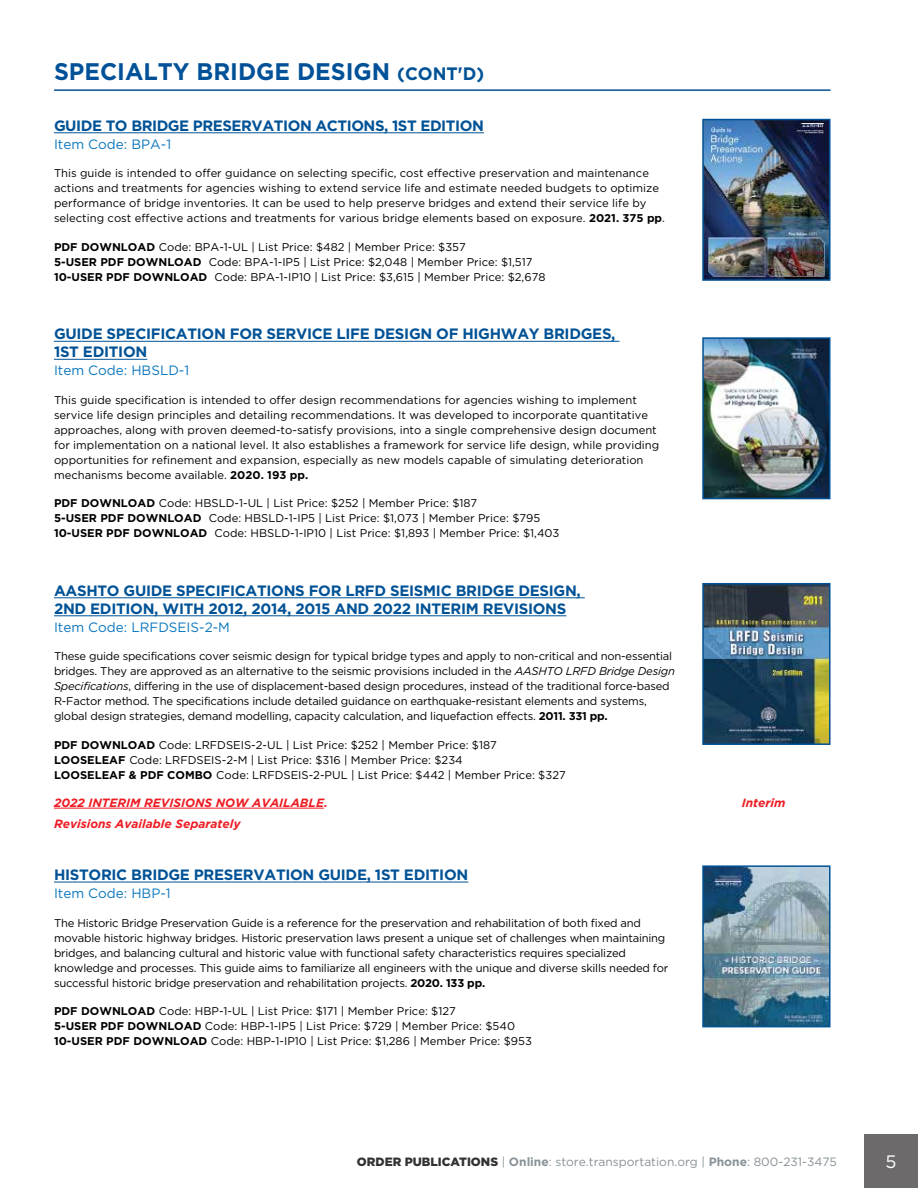
<style>
.page{position:relative;width:918px;height:1188px;background:#fff}
.page>*{position:absolute;margin:0;border:0;box-sizing:border-box;transform-origin:0 0}
.t1{font:700 24px "Gotham";color:#005198}
.t2{font:18px "Gotham";color:#fff}
.t3{font:700 15px/18px "Gotham";letter-spacing:-.02em;color:#005296}
.t4{font:13.5px "Gotham";color:#0b77be}
.t5{font:12px "Gotham";color:#879196}
.t6{font:italic 700 12px "Gotham";color:#ed1d24}
.t7{font:11.25px/15px "Gotham";color:#000}
.t8{font:11.25px/15px "Gotham";letter-spacing:-.02em;color:#000}
.s1{font-size:18px;color:#005296}
.s2{font-weight:700}
.s3{font-style:italic}
.s4{font-weight:900;color:#323232}
</style>
<div class="page">
<div style="left:864px;top:1134px;width:54px;height:54px;background:#6c6a6a"></div>
<hr style="left:54px;top:133px;width:430px;height:1px;background:#005296">
<hr style="left:54px;top:341px;width:565px;height:1px;background:#005296">
<hr style="left:54px;top:359px;width:93px;height:1px;background:#005296">
<hr style="left:54px;top:598px;width:531px;height:1px;background:#005296">
<hr style="left:54px;top:616px;width:512px;height:1px;background:#005296">
<hr style="left:54px;top:808px;width:270px;height:1px;background:#ed1d24">
<hr style="left:54px;top:882px;width:414px;height:1px;background:#005296">
<img style="left:702px;top:118px;width:129px;height:163px">
<img style="left:702px;top:337px;width:129px;height:163px">
<img style="left:702px;top:582px;width:129px;height:163px">
<img style="left:702px;top:865px;width:129px;height:163px">
<hr style="left:54px;top:89px;width:777px;height:2px;background:#005296">
<h1 class="t1" style="left:54px;top:58px;width:432px">SPECIALTY BRIDGE DESIGN <span class="s1">(CONT'D)</span></h1>
<h3 class="t3" style="left:54px;top:116px;width:431px">GUIDE TO BRIDGE PRESERVATION ACTIONS, 1ST EDITION</h3>
<p class="t4" style="left:54px;top:137px;width:119px">Item Code: BPA-1</p>
<p class="t7" style="left:54px;top:166px;width:612px">This guide is intended to offer guidance on selecting specific, cost effective preservation and maintenance actions and treatments for agencies wishing to extend service life and estimate needed budgets to optimize performance of bridge inventories. It can be used to help preserve bridges and extend their service life by selecting cost effective actions and treatments for various bridge elements based on exposure. <span class="s2">2021. 375 pp</span>.</p>
<p class="t7" style="left:54px;top:239px;width:493px"><span class="s2">PDF DOWNLOAD</span> Code: BPA-1-UL | List Price: $482 | Member Price: $357<br><span class="s2">5-USER PDF DOWNLOAD</span> Code: BPA-1-IP5 | List Price: $2,048 | Member Price: $1,517<br><span class="s2">10-USER PDF DOWNLOAD</span> Code: BPA-1-IP10 | List Price: $3,615 | Member Price: $2,678</p>
<h3 class="t3" style="left:54px;top:325px;width:563px">GUIDE SPECIFICATION FOR SERVICE LIFE DESIGN OF HIGHWAY BRIDGES,<br>1ST EDITION</h3>
<p class="t4" style="left:54px;top:363px;width:137px">Item Code: HBSLD-1</p>
<p class="t7" style="left:54px;top:392px;width:607px">This guide specification is intended to offer design recommendations for agencies wishing to implement service life design principles and detailing recommendations. It was developed to incorporate quantitative approaches, along with proven deemed-to-satisfy provisions, into a single comprehensive design document for implementation on a national level. It also establishes a framework for service life design, while providing opportunities for refinement and expansion, especially as new models capable of simulating deterioration mechanisms become available. <span class="s2">2020. 193 pp.</span></p>
<p class="t7" style="left:54px;top:496px;width:507px"><span class="s2">PDF DOWNLOAD</span> Code: HBSLD-1-UL | List Price: $252 | Member Price: $187<br><span class="s2">5-USER PDF DOWNLOAD</span> Code: HBSLD-1-IP5 | List Price: $1,073 | Member Price: $795<br><span class="s2">10-USER PDF DOWNLOAD</span> Code: HBSLD-1-IP10 | List Price: $1,893 | Member Price: $1,403</p>
<h3 class="t3" style="left:54px;top:581px;width:528px">AASHTO GUIDE SPECIFICATIONS FOR LRFD SEISMIC BRIDGE DESIGN,<br>2ND EDITION, WITH 2012, 2014, 2015 AND 2022 INTERIM REVISIONS</h3>
<p class="t4" style="left:54px;top:620px;width:177px">Item Code: LRFDSEIS-2-M</p>
<p class="t8" style="left:54px;top:649px;width:622px">These guide specifications cover seismic design for typical bridge types and apply to non-critical and non-essential bridges. They are approved as an alternative to the seismic provisions included in the <span class="s3">AASHTO LRFD Bridge Design Specifications</span>, differing in the use of displacement-based design procedures, instead of the traditional force-based R-Factor method. The specifications include detailed guidance on earthquake-resistant elements and systems, global design strategies, demand modelling, capacity calculation, and liquefaction effects. <span class="s2">2011. 331 pp.</span></p>
<p class="t7" style="left:54px;top:737px;width:513px"><span class="s2">PDF DOWNLOAD</span> Code: LRFDSEIS-2-UL | List Price: $252 | Member Price: $187<br><span class="s2">LOOSELEAF</span> Code: LRFDSEIS-2-M | List Price: $316 | Member Price: $234<br><span class="s2">LOOSELEAF &amp; PDF COMBO</span> Code: LRFDSEIS-2-PUL | List Price: $442 | Member Price: $327</p>
<p class="t6" style="left:54px;top:795px;width:275px">2022 INTERIM REVISIONS NOW AVAILABLE.</p>
<p class="t6" style="left:742px;top:795px;width:45px">Interim</p>
<p class="t6" style="left:54px;top:816px;width:188px">Revisions Available Separately</p>
<h3 class="t3" style="left:54px;top:865px;width:416px">HISTORIC BRIDGE PRESERVATION GUIDE, 1ST EDITION</h3>
<p class="t4" style="left:54px;top:886px;width:118px">Item Code: HBP-1</p>
<p class="t8" style="left:54px;top:915px;width:616px">The Historic Bridge Preservation Guide is a reference for the preservation and rehabilitation of both fixed and movable historic highway bridges. Historic preservation laws present a unique set of challenges when maintaining bridges, and balancing cultural and historic value with functional safety characteristics requires specialized knowledge and processes. This guide aims to familiarize all engineers with the unique and diverse skills needed for successful historic bridge preservation and rehabilitation projects. <span class="s2">2020. 133 pp.</span></p>
<p class="t7" style="left:54px;top:1003px;width:479px"><span class="s2">PDF DOWNLOAD</span> Code: HBP-1-UL | List Price: $171 | Member Price: $127<br><span class="s2">5-USER PDF DOWNLOAD</span> Code: HBP-1-IP5 | List Price: $729 | Member Price: $540<br><span class="s2">10-USER PDF DOWNLOAD</span> Code: HBP-1-IP10 | List Price: $1,286 | Member Price: $953</p>
<p class="t5" style="left:357px;top:1155px;width:482px"><span class="s4">ORDER PUBLICATIONS</span> | <span class="s2">Online</span>: store.transportation.org | <span class="s2">Phone</span>: 800-231-3475</p>
<h2 class="t2" style="left:885px;top:1152px;width:13px">5</h2>
</div>
